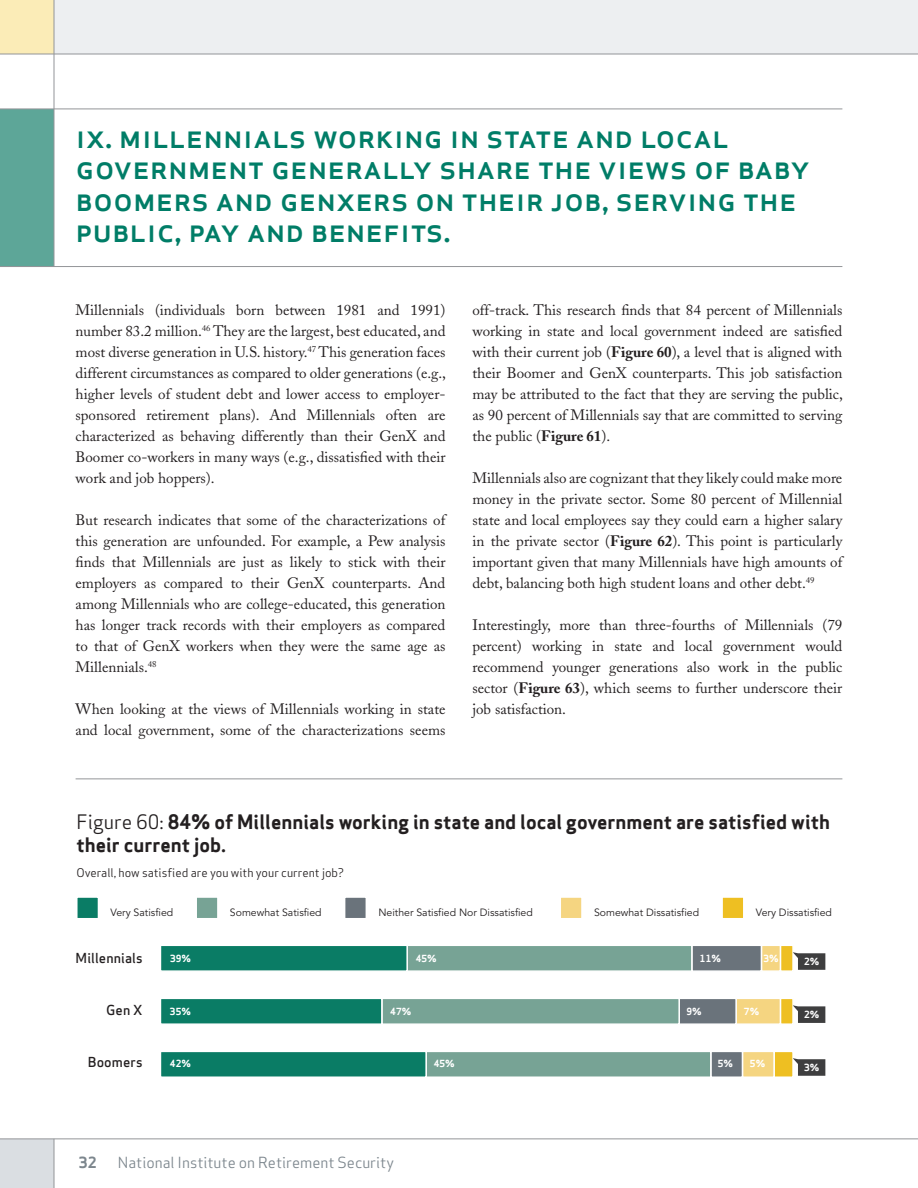
<style>
.page{position:relative;width:918px;height:1188px;background:#fff}
.page>*{position:absolute;margin:0;border:0;box-sizing:border-box;transform-origin:0 0}
.t1{font:33px/31.5px "Apex Sans Medium C";color:#007d67}
.t2{font:19.5px/23.4px "Apex Sans Bold T";color:#231f20}
.t3{font:15px/21px "Adobe Caslon";color:#231f20;text-align:justify}
.t4{font:15px "Apex Sans Book T";color:#7c868d}
.t5{font:15px "Apex Sans Bold C";color:#7c868d}
.t6{font:13.5px "Apex Sans Medium T";letter-spacing:.01em;color:#231f20}
.t7{font:11.7px "Apex Sans Book T";color:#231f20}
.t8{font:10.5px "Avenir";color:#231f20}
.t9{font:9.6px "Apex Sans Bold T";color:#fff}
.s1{font-weight:700}
.s2{font-family:"Apex Sans Book T"}
</style>
<div class="page">
<div style="left:0;top:1139px;width:54px;height:49px;background:#dadee2"></div>
<hr style="left:54px;top:1139px;width:1px;height:49px;background:#939598">
<hr style="left:0;top:1138px;width:918px;height:1px;background:#939598">
<div style="left:780px;top:945px;width:14px;height:27px;background:#eebf22;border:2px solid #fff"></div>
<div style="left:761px;top:945px;width:20px;height:27px;background:#f5d581;border:2px solid #fff"></div>
<div style="left:691px;top:945px;width:71px;height:27px;background:#6a737b;border:2px solid #fff"></div>
<div style="left:406px;top:945px;width:287px;height:27px;background:#77a395;border:2px solid #fff"></div>
<div style="left:160px;top:945px;width:248px;height:27px;background:#0a7c65;border:2px solid #fff"></div>
<div style="left:780px;top:998px;width:14px;height:27px;background:#eebf22;border:2px solid #fff"></div>
<div style="left:735px;top:998px;width:46px;height:27px;background:#f5d581;border:2px solid #fff"></div>
<div style="left:678px;top:998px;width:59px;height:27px;background:#6a737b;border:2px solid #fff"></div>
<div style="left:381px;top:998px;width:299px;height:27px;background:#77a395;border:2px solid #fff"></div>
<div style="left:160px;top:998px;width:223px;height:27px;background:#0a7c65;border:2px solid #fff"></div>
<div style="left:774px;top:1051px;width:19px;height:26px;background:#eebf22"></div>
<div style="left:773px;top:1051px;width:21px;height:27px;border:2px solid #fff"></div>
<div style="left:742px;top:1051px;width:32px;height:26px;background:#f5d581"></div>
<div style="left:742px;top:1051px;width:33px;height:27px;border:2px solid #fff"></div>
<div style="left:711px;top:1051px;width:31px;height:26px;background:#6a737b"></div>
<div style="left:710px;top:1051px;width:33px;height:27px;border:2px solid #fff"></div>
<div style="left:426px;top:1051px;width:285px;height:26px;background:#77a395"></div>
<div style="left:425px;top:1051px;width:287px;height:27px;border:2px solid #fff"></div>
<div style="left:160px;top:1051px;width:266px;height:26px;background:#0a7c65"></div>
<div style="left:160px;top:1051px;width:267px;height:27px;border:2px solid #fff"></div>
<div style="left:77px;top:897px;width:21px;height:22px;background:#0a7c65"></div>
<div style="left:76px;top:896px;width:23px;height:23px;border:2px solid #fff"></div>
<div style="left:195px;top:896px;width:24px;height:23px;background:#77a395;border:2px solid #fff"></div>
<div style="left:560px;top:896px;width:23px;height:23px;background:#f5d581;border:2px solid #fff"></div>
<div style="left:721px;top:896px;width:24px;height:23px;background:#eebf22;border:2px solid #fff"></div>
<div style="left:344px;top:896px;width:23px;height:23px;background:#6a737b;border:2px solid #fff"></div>
<svg style="left:793px;top:952px;width:32px;height:18px"></svg>
<svg style="left:793px;top:1005px;width:32px;height:18px"></svg>
<svg style="left:793px;top:1058px;width:32px;height:18px"></svg>
<div style="left:0;top:0;width:918px;height:54px;background:#edeff1"></div>
<div style="left:0;top:0;width:54px;height:54px;background:#fbecb7"></div>
<hr style="left:0;top:54px;width:918px;height:1px;background:#939598">
<div style="left:0;top:109px;width:54px;height:157px;background:#5da698"></div>
<hr style="left:0;top:266px;width:842px;height:1px;background:#939598">
<hr style="left:0;top:109px;width:842px;height:1px;background:#939598">
<hr style="left:54px;top:0;width:1px;height:267px;background:#939598">
<hr style="left:76px;top:778px;width:766px;height:1px;background:#939598">
<h1 class="t1" style="left:76px;top:120px;width:736px">ix. millennials working in state and local government generally share the views of baby boomers and genxers on their job, serving the public, pay and benefits.</h1>
<p class="t3" style="left:76px;top:299px;width:372px">Millennials (individuals born between 1981 and 1991) number 83.2 million.<sup>46</sup> They are the largest, best educated, and most diverse generation in U.S. history.<sup>47</sup> This generation faces different circumstances as compared to older generations (e.g., higher levels of student debt and lower access to employer&shy;sponsored retirement plans). And Millennials often are characterized as behaving differently than their GenX and Boomer co-workers in many ways (e.g., dissatisfied with their work and job hoppers).</p>
<p class="t3" style="left:76px;top:509px;width:371px">But research indicates that some of the characterizations of this generation are unfounded. For example, a Pew analysis finds that Millennials are just as likely to stick with their employers as compared to their GenX counterparts. And among Millennials who are college-educated, this generation has longer track records with their employers as compared to that of GenX workers when they were the same age as Millennials.<sup>48</sup></p>
<p class="t3" style="left:76px;top:698px;width:371px">When looking at the views of Millennials working in state and local government, some of the characterizations seems</p>
<p class="t3" style="left:472px;top:299px;width:372px">off-track. This research finds that 84 percent of Millennials working in state and local government indeed are satisfied with their current job (<span class="s1">Figure 60</span>), a level that is aligned with their Boomer and GenX counterparts. This job satisfaction may be attributed to the fact that they are serving the public, as 90 percent of Millennials say that are committed to serving the public (<span class="s1">Figure 61</span>).</p>
<p class="t3" style="left:472px;top:467px;width:371px">Millennials also are cognizant that they likely could make more money in the private sector. Some 80 percent of Millennial state and local employees say they could earn a higher salary in the private sector (<span class="s1">Figure 62</span>). This point is particularly important given that many Millennials have high amounts of debt, balancing both high student loans and other debt.<sup>49</sup></p>
<p class="t3" style="left:472px;top:614px;width:371px">Interestingly, more than three-fourths of Millennials (79 percent) working in state and local government would recommend younger generations also work in the public sector (<span class="s1">Figure 63</span>), which seems to further underscore their job satisfaction.</p>
<h2 class="t2" style="left:77px;top:810px;width:755px"><span class="s2">Figure 60:</span> 84% of Millennials working in state and local government are satisfied with their current job.</h2>
<p class="t7" style="left:77px;top:865px;width:269px">Overall, how satisfied are you with your current job?</p>
<p class="t8" style="left:111px;top:906px;width:64px">Very Satisfied</p>
<p class="t8" style="left:230px;top:906px;width:93px">Somewhat Satisfied</p>
<p class="t8" style="left:378px;top:906px;width:156px">Neither Satisfied Nor Dissatisfied</p>
<p class="t8" style="left:594px;top:906px;width:107px">Somewhat Dissatisfied</p>
<p class="t8" style="left:756px;top:906px;width:78px">Very Dissatisfied</p>
<p class="t9" style="left:170px;top:952px;width:23px">39%</p>
<p class="t9" style="left:416px;top:952px;width:23px">45%</p>
<p class="t9" style="left:700px;top:952px;width:23px">11%</p>
<p class="t9" style="left:764px;top:952px;width:17px">3%</p>
<p class="t9" style="left:804px;top:955px;width:17px">2%</p>
<p class="t6" style="left:76px;top:949px;width:69px">Millennials</p>
<p class="t6" style="left:106px;top:1001px;width:38px">Gen X</p>
<p class="t6" style="left:88px;top:1054px;width:56px">Boomers</p>
<p class="t9" style="left:170px;top:1005px;width:23px">35%</p>
<p class="t9" style="left:390px;top:1005px;width:23px">47%</p>
<p class="t9" style="left:686px;top:1005px;width:17px">9%</p>
<p class="t9" style="left:744px;top:1005px;width:17px">7%</p>
<p class="t9" style="left:804px;top:1009px;width:17px">2%</p>
<p class="t9" style="left:170px;top:1058px;width:23px">42%</p>
<p class="t9" style="left:434px;top:1058px;width:23px">45%</p>
<p class="t9" style="left:718px;top:1058px;width:17px">5%</p>
<p class="t9" style="left:750px;top:1058px;width:17px">5%</p>
<p class="t9" style="left:804px;top:1061px;width:17px">3%</p>
<p class="t5" style="left:79px;top:1153px;width:19px">32</p>
<p class="t4" style="left:118px;top:1153px;width:278px">National Institute on Retirement Security</p>
</div>
